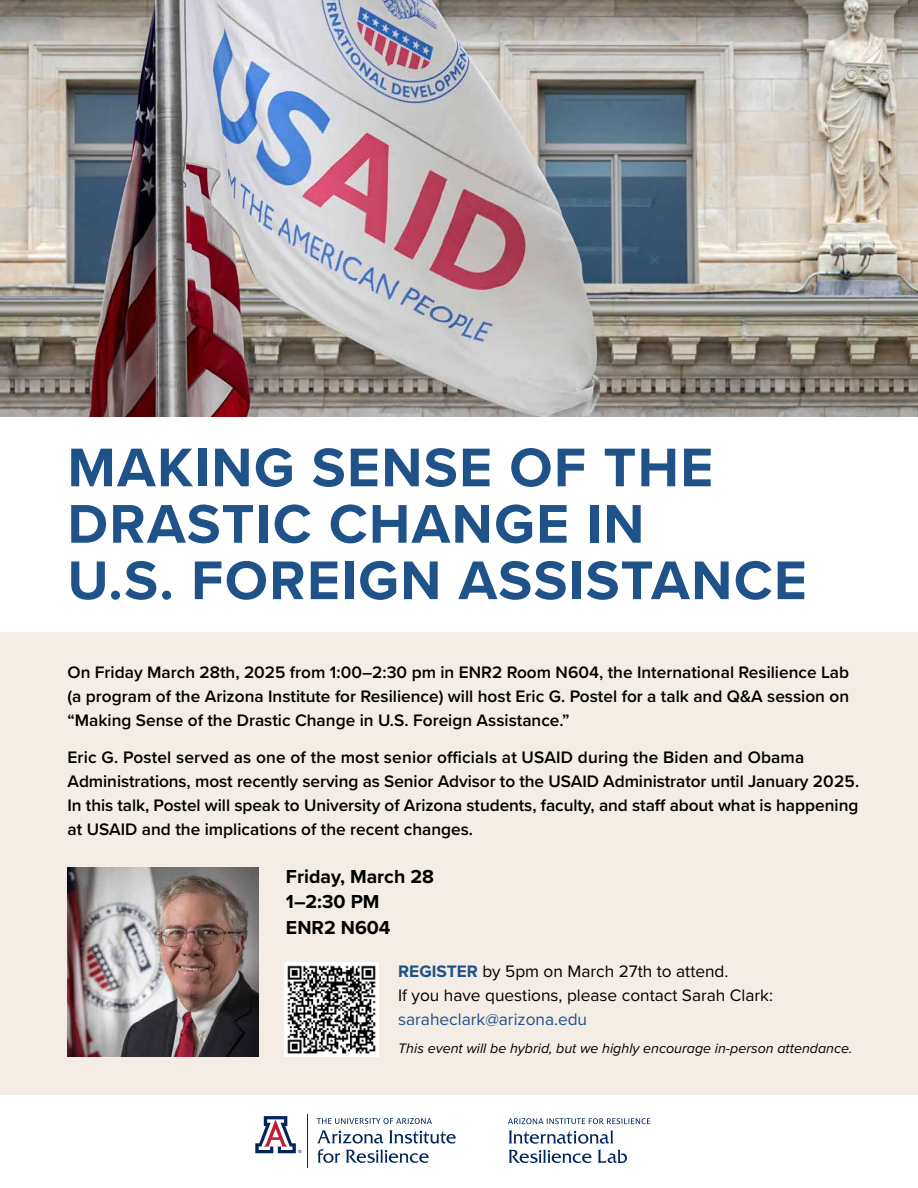
<style>
.page{position:relative;width:918px;height:1188px;background:#fff}
.page>*{position:absolute;margin:0;border:0;box-sizing:border-box;transform-origin:0 0}
.t1{font:700 56.4px/56.4px "Proxima Nova";letter-spacing:.025em;color:#1e5288}
.t2{font:700 19.5px/25.5px "Proxima Nova";color:#000}
.t3{font:600 17.25px/24px "Proxima Nova";color:#000;text-align:justify}
.t4{font:17.25px/24px "Proxima Nova";color:#000}
.t5{font:17.25px "Proxima Nova";color:#1e5288}
.t6{font:italic 14.25px "Proxima Nova";color:#000}
.s1{font-weight:700;color:#1e5288}
</style>
<div class="page">
<div style="left:0;top:632px;width:918px;height:463px;background:#f4ede5"></div>
<img style="left:0;top:0;width:918px;height:417px">
<svg style="left:509px;top:1150px;width:118px;height:13px"></svg>
<svg style="left:509px;top:1130px;width:104px;height:14px"></svg>
<svg style="left:508px;top:1118px;width:142px;height:6px"></svg>
<svg style="left:255px;top:1116px;width:47px;height:38px"></svg>
<hr style="left:307px;top:1114px;width:1px;height:53px;background:#00275b">
<svg style="left:317px;top:1130px;width:139px;height:33px"></svg>
<svg style="left:317px;top:1118px;width:115px;height:6px"></svg>
<img style="left:68px;top:867px;width:191px;height:189px">
<img style="left:285px;top:962px;width:94px;height:94px">
<h1 class="t1" style="left:68px;top:438px;width:741px">MAKING SENSE OF THE<br>DRASTIC CHANGE IN<br>U.S. FOREIGN ASSISTANCE</h1>
<p class="t3" style="left:68px;top:659px;width:783px">On Friday March 28th, 2025 from 1:00–2:30 pm in ENR2 Room N604, the International Resilience Lab (a program of the Arizona Institute for Resilience) will host Eric G. Postel for a talk and Q&amp;A session on “Making Sense of the Drastic Change in U.S. Foreign Assistance.”</p>
<p class="t3" style="left:68px;top:745px;width:793px;text-align:left">Eric G. Postel served as one of the most senior officials at USAID during the Biden and Obama Administrations, most recently serving as Senior Advisor to the USAID Administrator until January 2025.<br>In this talk, Postel will speak to University of Arizona students, faculty, and staff about what is happening at USAID and the implications of the recent changes.</p>
<p class="t2" style="left:286px;top:863px;width:149px">Friday, March 28<br>1–2:30 PM<br>ENR2 N604</p>
<p class="t4" style="left:398px;top:959px;width:376px"><span class="s1">REGISTER</span> by 5pm on March 27th to attend.<br>If you have questions, please contact Sarah Clark:</p>
<p class="t5" style="left:398px;top:1006px;width:190px">saraheclark@arizona.edu</p>
<p class="t6" style="left:398px;top:1037px;width:456px">This event will be hybrid, but we highly encourage in-person attendance.</p>
</div>
